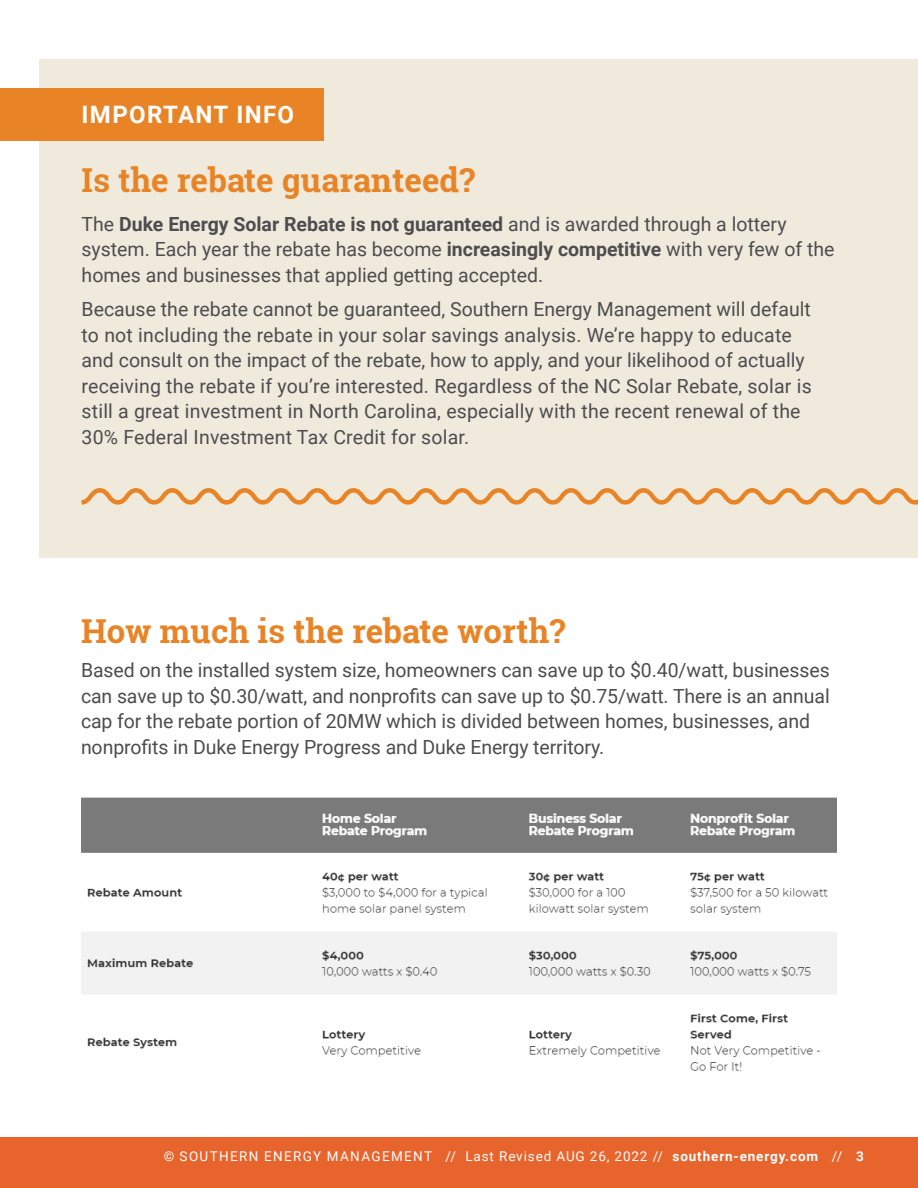
<style>
.page{position:relative;width:918px;height:1188px;background:#fff}
.page>*{position:absolute;margin:0;border:0;box-sizing:border-box;transform-origin:0 0}
.t1{font:700 33px "Roboto Slab";color:#e98426}
.t2{font:700 24px "Roboto";letter-spacing:.055em;color:#fff}
.t3{font:19.5px/25.5px "Roboto";color:#4d4d4f}
.t4{font:13.5px "Roboto";letter-spacing:.1em;color:#fff}
.s1{font-weight:700}
</style>
<div class="page">
<div style="left:0;top:1137px;width:918px;height:51px;background:#e7642c"></div>
<img style="left:81px;top:797px;width:756px;height:274px">
<div style="left:39px;top:59px;width:879px;height:499px;background:#efeadc"></div>
<div style="left:0;top:89px;width:324px;height:52px;background:#e98426"></div>
<svg style="left:81px;top:488px;width:837px;height:17px"></svg>
<p class="t2" style="left:82px;top:98px;width:214px">IMPORTANT INFO</p>
<h1 class="t1" style="left:82px;top:157px;width:395px">Is the rebate guaranteed?</h1>
<p class="t3" style="left:82px;top:210px;width:754px">The <span class="s1">Duke Energy Solar Rebate is not guaranteed</span> and is awarded through a lottery system. Each year the rebate has become <span class="s1">increasingly competitive</span> with very few of the homes and businesses that applied getting accepted.</p>
<p class="t3" style="left:82px;top:296px;width:732px">Because the rebate cannot be guaranteed, Southern Energy Management will default to not including the rebate in your solar savings analysis. We’re happy to educate and consult on the impact of the rebate, how to apply, and your likelihood of actually receiving the rebate if you’re interested. Regardless of the NC Solar Rebate, solar is still a great investment in North Carolina, especially with the recent renewal of the 30% Federal Investment Tax Credit for solar.</p>
<h1 class="t1" style="left:81px;top:608px;width:486px">How much is the rebate worth?</h1>
<p class="t3" style="left:81px;top:657px;width:750px">Based on the installed system size, homeowners can save up to $0.40/watt, businesses can save up to $0.30/watt, and nonprofits can save up to $0.75/watt. There is an annual cap for the rebate portion of 20MW which is divided between homes, businesses, and nonprofits in Duke Energy Progress and Duke Energy territory.</p>
<p class="t4" style="left:164px;top:1147px;width:702px">© SOUTHERN ENERGY MANAGEMENT // Last Revised AUG 26, 2022 // <span class="s1">southern-energy.com</span> // <span class="s1">3</span></p>
</div>
